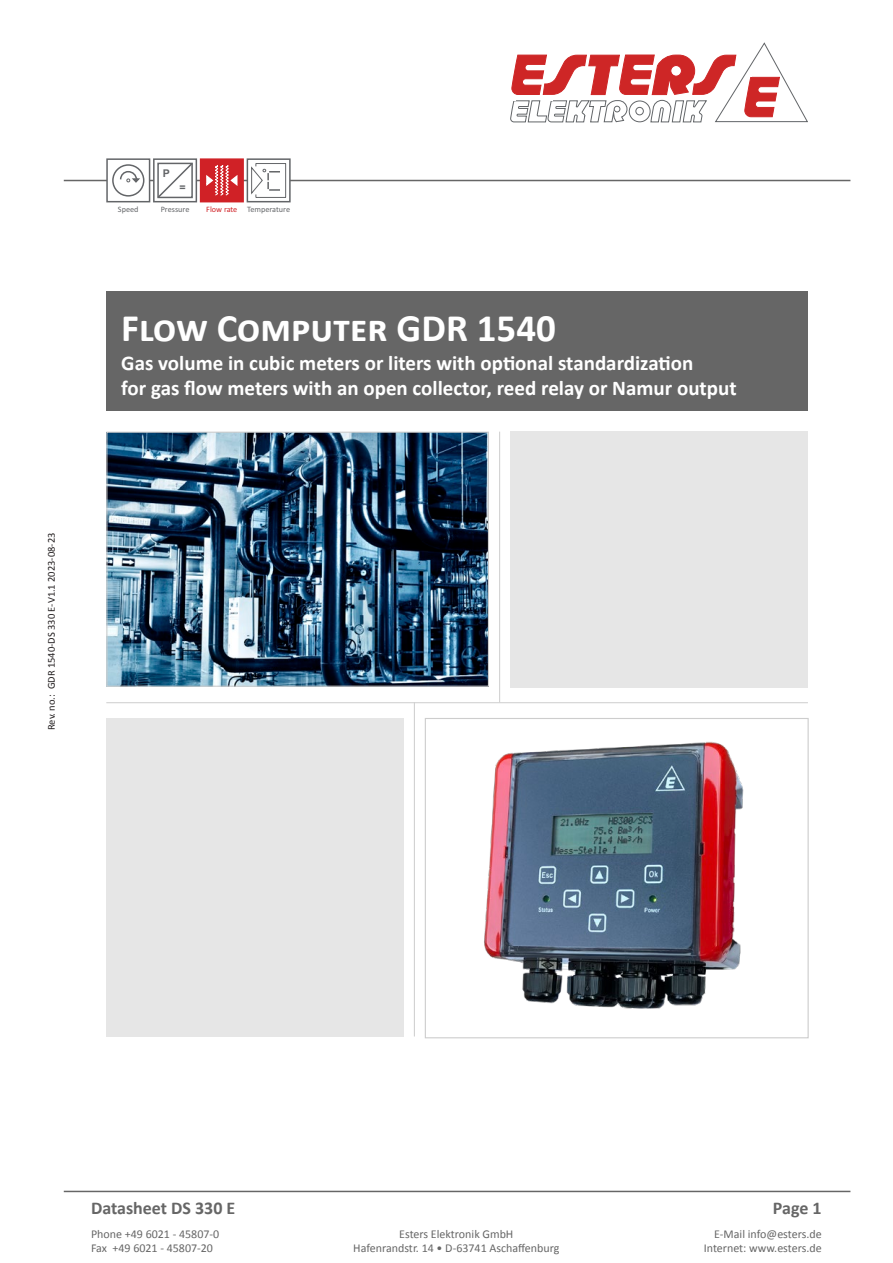
<style>
.page{position:relative;width:893px;height:1263px;background:#fff}
.page>*{position:absolute;margin:0;border:0;box-sizing:border-box;transform-origin:0 0}
.t1{font:700 39px "Calibri";color:#fff}
.t2{font:700 21px/25.2px "Calibri";color:#fff}
.t3{font:700 18px "Calibri";color:#666}
.t4{font:12px/14.4px "Calibri";color:#666}
.t5{font:700 10.65px "Arial";color:#636568}
.t6{font:10.5px "Calibri";color:#231f20}
.t7{font:8.25px "Calibri";color:#636568}
.s1{color:#d02126}
</style>
<div class="page">
<hr style="left:64px;top:180px;width:786px;height:1px;background:#666">
<hr style="left:64px;top:1191px;width:786px;height:1px;background:#666">
<svg style="left:510px;top:43px;width:298px;height:79px"></svg>
<div style="left:247px;top:159px;width:43px;height:43px;background:#fff"></div>
<div style="left:247px;top:158px;width:43px;height:44px;border:2px solid #636568"></div>
<div style="left:200px;top:158px;width:44px;height:44px;background:#d02126;border:2px solid #d02126"></div>
<svg style="left:206px;top:165px;width:32px;height:31px"></svg>
<div style="left:106px;top:158px;width:44px;height:44px;background:#fff;border:2px solid #636568"></div>
<svg style="left:113px;top:165px;width:31px;height:31px"></svg>
<div style="left:112px;top:164px;width:32px;height:33px;border:2px solid #636568;border-radius:50%"></div>
<svg style="left:119px;top:158px;width:79px;height:45px"></svg>
<hr style="left:256px;top:163px;width:30px;height:1px;background:#636568">
<hr style="left:285px;top:163px;width:1px;height:34px;background:#636568">
<hr style="left:256px;top:197px;width:30px;height:1px;background:#636568">
<svg style="left:251px;top:163px;width:29px;height:34px"></svg>
<img style="left:484px;top:742px;width:260px;height:267px">
<div style="left:425px;top:718px;width:384px;height:320px;border:1px solid #cdcdcd"></div>
<div style="left:106px;top:291px;width:702px;height:119px;background:#666"></div>
<div style="left:510px;top:432px;width:298px;height:256px;background:#e6e6e6"></div>
<div style="left:106px;top:719px;width:298px;height:318px;background:#e6e6e6"></div>
<hr style="left:499px;top:432px;width:1px;height:270px;background:#cdcdcd">
<hr style="left:106px;top:702px;width:702px;height:1px;background:#cdcdcd">
<hr style="left:414px;top:702px;width:1px;height:334px;background:#cdcdcd">
<img style="left:108px;top:434px;width:379px;height:251px">
<div style="left:106px;top:432px;width:383px;height:255px;border:1px solid #cdcdcd"></div>
<p class="t6" style="left:45px;top:730px;width:199px;rotate:-90deg">Rev. no.: GDR 1540-DS 330 E-V1.1 2023-08-23</p>
<p class="t5" style="left:163px;top:167px;width:9px">P</p>
<p class="t5" style="left:180px;top:180px;width:8px">=</p>
<p class="t7" style="left:118px;top:204px;width:22px">Speed</p>
<p class="t7" style="left:161px;top:204px;width:30px">Pressure</p>
<p class="t7" style="left:206px;top:204px;width:85px"><span class="s1">Flow rate</span> Temperature</p>
<h1 class="t1" style="left:121px;top:303px;width:436px">Flow Computer GDR 1540</h1>
<h2 class="t2" style="left:121px;top:351px;width:617px">Gas volume in cubic meters or liters with optional standardization<br>for gas flow meters with an open collector, reed relay or Namur output</h2>
<h3 class="t3" style="left:91px;top:1197px;width:146px">Datasheet DS 330 E</h3>
<h3 class="t3" style="left:773px;top:1197px;width:50px">Page 1</h3>
<p class="t4" style="left:91px;top:1226px;width:130px">Phone +49 6021 - 45807-0<br>Fax +49 6021 - 45807-20</p>
<p class="t4" style="left:353px;top:1226px;width:208px;text-align:center">Esters Elektronik GmbH<br>Hafenrandstr. 14 • D-63741 Aschaffenburg</p>
<p class="t4" style="left:704px;top:1226px;width:119px;text-align:right">E-Mail info@esters.de<br>Internet: www.esters.de</p>
</div>
